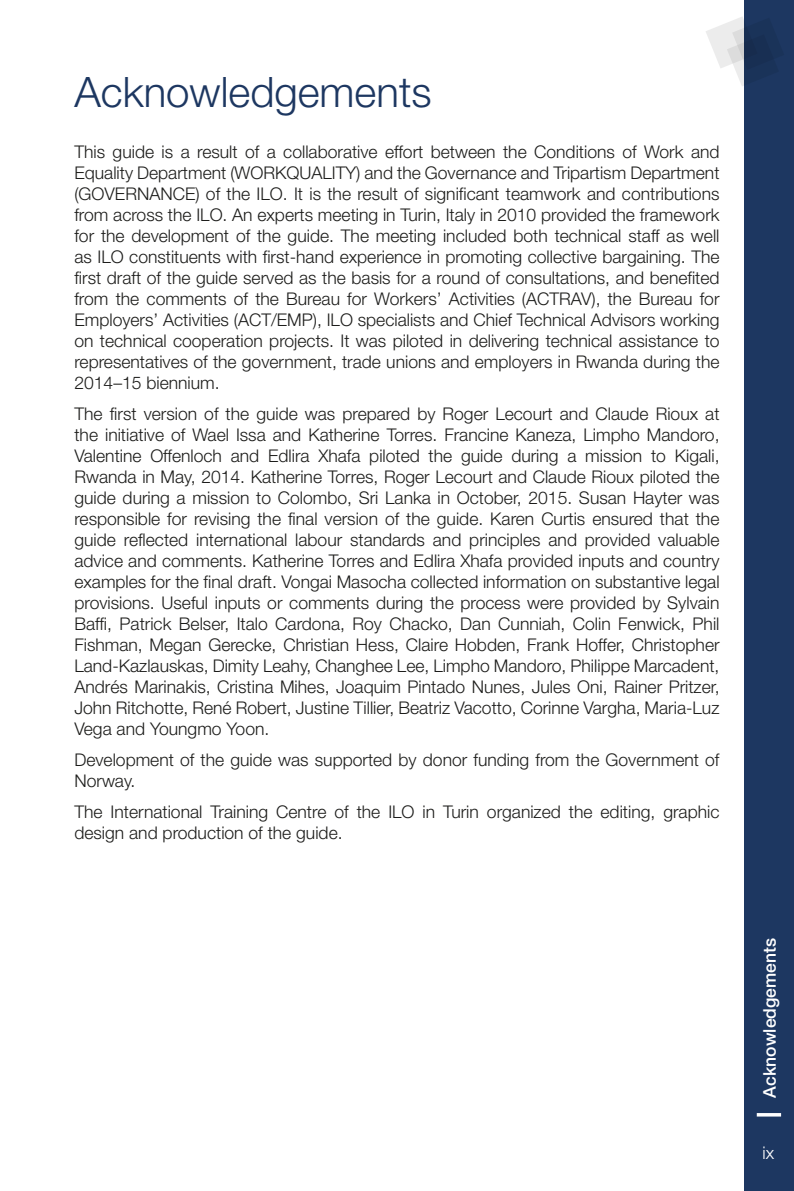
<style>
.page{position:relative;width:794px;height:1191px;background:#fff}
.page>*{position:absolute;margin:0;border:0;box-sizing:border-box;transform-origin:0 0}
.t1{font:300 42px "Helvetica Neue";color:#1d3761}
.t2{font:300 17.5px/21px "Helvetica Neue";color:#1d1d1b;text-align:justify}
.t3{font:500 17.5px "Helvetica Neue";color:#fff}
.t4{font:300 17.5px "Helvetica Neue";color:#fff}
</style>
<div class="page">
<div style="left:744px;top:0;width:50px;height:1191px;background:#1d3761"></div>
<hr style="left:756px;top:1113px;width:25px;height:3px;background:#fff">
<svg style="left:706px;top:17px;width:68px;height:69px"></svg>
<h1 class="t1" style="left:74px;top:67px;width:359px">Acknowledgements</h1>
<p class="t2" style="left:74px;top:141px;width:646px">This guide is a result of a collaborative effort between the Conditions of Work and Equality Department (WORKQUALITY) and the Governance and Tripartism Department (GOVERNANCE) of the ILO. It is the result of significant teamwork and contributions from across the ILO. An experts meeting in Turin, Italy in 2010 provided the framework for the development of the guide. The meeting included both technical staff as well as ILO constituents with first-hand experience in promoting collective bargaining. The first draft of the guide served as the basis for a round of consultations, and benefited from the comments of the Bureau for Workers’ Activities (ACTRAV), the Bureau for Employers’ Activities (ACT/EMP), ILO specialists and Chief Technical Advisors working on technical cooperation projects. It was piloted in delivering technical assistance to representatives of the government, trade unions and employers in Rwanda during the 2014–15 biennium.</p>
<p class="t2" style="left:74px;top:403px;width:646px">The first version of the guide was prepared by Roger Lecourt and Claude Rioux at the initiative of Wael Issa and Katherine Torres. Francine Kaneza, Limpho Mandoro, Valentine Offenloch and Edlira Xhafa piloted the guide during a mission to Kigali, Rwanda in May, 2014. Katherine Torres, Roger Lecourt and Claude Rioux piloted the guide during a mission to Colombo, Sri Lanka in October, 2015. Susan Hayter was responsible for revising the final version of the guide. Karen Curtis ensured that the guide reflected international labour standards and principles and provided valuable advice and comments. Katherine Torres and Edlira Xhafa provided inputs and country examples for the final draft. Vongai Masocha collected information on substantive legal provisions. Useful inputs or comments during the process were provided by Sylvain Baffi, Patrick Belser, Italo Cardona, Roy Chacko, Dan Cunniah, Colin Fenwick, Phil Fishman, Megan Gerecke, Christian Hess, Claire Hobden, Frank Hoffer, Christopher Land-Kazlauskas, Dimity Leahy, Changhee Lee, Limpho Mandoro, Philippe Marcadent, Andrés Marinakis, Cristina Mihes, Joaquim Pintado Nunes, Jules Oni, Rainer Pritzer, John Ritchotte, René Robert, Justine Tillier, Beatriz Vacotto, Corinne Vargha, Maria-Luz Vega and Youngmo Yoon.</p>
<p class="t2" style="left:74px;top:749px;width:646px">Development of the guide was supported by donor funding from the Government of<br>Norway.</p>
<p class="t2" style="left:74px;top:801px;width:646px">The International Training Centre of the ILO in Turin organized the editing, graphic design and production of the guide.</p>
<p class="t3" style="left:759px;top:1097px;width:161px;rotate:-90deg">Acknowledgements</p>
<p class="t4" style="left:762px;top:1141px;width:13px">ix</p>
</div>
